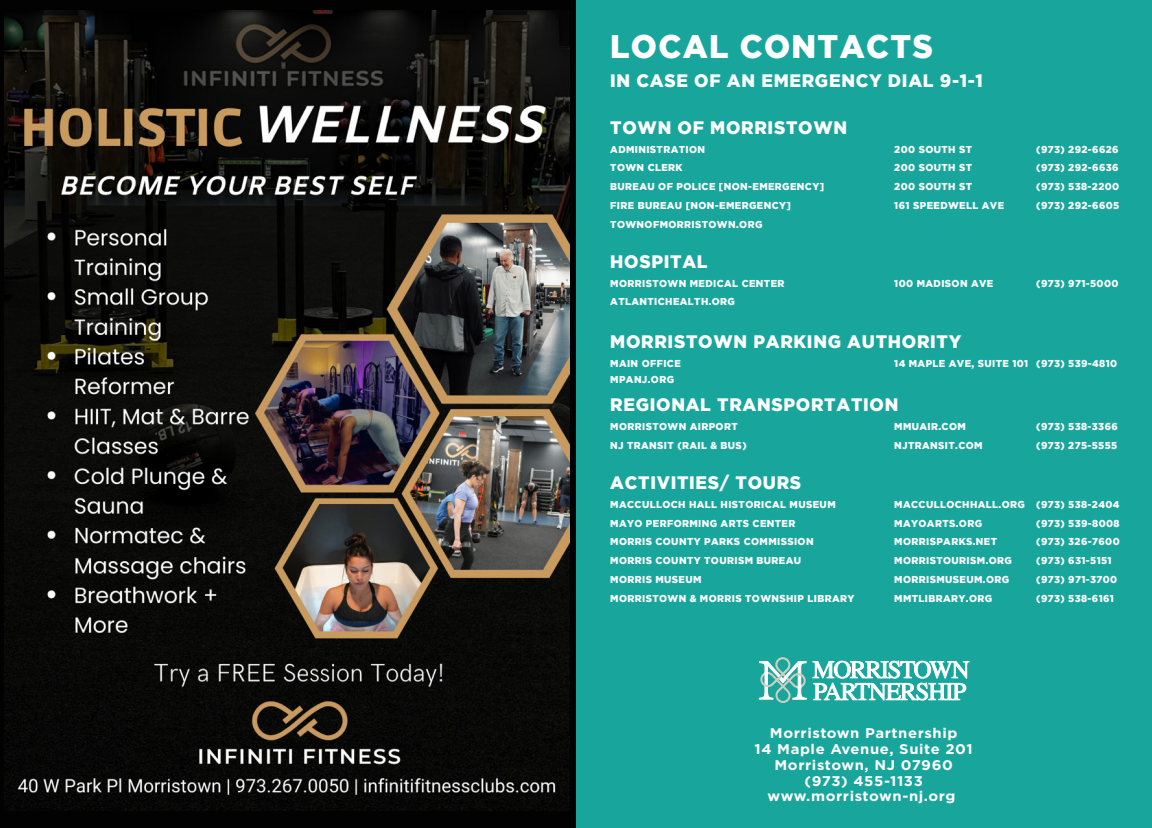
<style>
.page{position:relative;width:1152px;height:828px;background:#fff}
.page>*{position:absolute;margin:0;border:0;box-sizing:border-box;transform-origin:0 0}
.t1{font:900 32.6px "Gotham";letter-spacing:.04em;color:#fff}
.t2{font:900 18px "Gotham";letter-spacing:.04em;color:#fff}
.t3{font:700 14px/15.8px "Gotham";letter-spacing:.04em;color:#fff;text-align:center;scale:1.06 1}
.t4{font:900 10px "Gotham";letter-spacing:.04em;color:#fff}
</style>
<div class="page">
<div style="left:576px;top:0;width:576px;height:828px;background:#18a69c"></div>
<svg style="left:813px;top:661px;width:156px;height:39px"></svg>
<svg style="left:759px;top:657px;width:48px;height:46px"></svg>
<div style="left:0;top:0;width:576px;height:828px;background:#010201"></div>
<img style="left:5px;top:11px;width:564px;height:800px">
<p class="t1" style="left:610px;top:28px;width:324px">LOCAL CONTACTS</p>
<p class="t2" style="left:610px;top:70px;width:374px">IN CASE OF AN EMERGENCY DIAL 9-1-1</p>
<p class="t2" style="left:610px;top:117px;width:238px">TOWN OF MORRISTOWN</p>
<p class="t4" style="left:610px;top:143px;width:96px">ADMINISTRATION</p>
<p class="t4" style="left:894px;top:143px;width:79px">200 SOUTH ST</p>
<p class="t4" style="left:1036px;top:143px;width:84px">(973) 292-6626</p>
<p class="t4" style="left:610px;top:162px;width:74px">TOWN CLERK</p>
<p class="t4" style="left:894px;top:162px;width:79px">200 SOUTH ST</p>
<p class="t4" style="left:1036px;top:162px;width:84px">(973) 292-6636</p>
<p class="t4" style="left:610px;top:181px;width:215px">BUREAU OF POLICE [NON-EMERGENCY]</p>
<p class="t4" style="left:894px;top:181px;width:79px">200 SOUTH ST</p>
<p class="t4" style="left:1036px;top:181px;width:84px">(973) 538-2200</p>
<p class="t4" style="left:610px;top:200px;width:182px">FIRE BUREAU [NON-EMERGENCY]</p>
<p class="t4" style="left:894px;top:200px;width:111px">161 SPEEDWELL AVE</p>
<p class="t4" style="left:1036px;top:200px;width:85px">(973) 292-6605</p>
<p class="t4" style="left:610px;top:219px;width:154px">TOWNOFMORRISTOWN.ORG</p>
<p class="t2" style="left:610px;top:251px;width:99px">HOSPITAL</p>
<p class="t4" style="left:610px;top:277px;width:176px">MORRISTOWN MEDICAL CENTER</p>
<p class="t4" style="left:894px;top:277px;width:101px">100 MADISON AVE</p>
<p class="t4" style="left:1036px;top:277px;width:84px">(973) 971-5000</p>
<p class="t4" style="left:610px;top:296px;width:126px">ATLANTICHEALTH.ORG</p>
<p class="t2" style="left:610px;top:331px;width:353px">MORRISTOWN PARKING AUTHORITY</p>
<p class="t4" style="left:610px;top:357px;width:72px">MAIN OFFICE</p>
<p class="t4" style="left:894px;top:357px;width:225px">14 MAPLE AVE, SUITE 101 (973) 539-4810</p>
<p class="t4" style="left:610px;top:374px;width:65px">MPANJ.ORG</p>
<p class="t2" style="left:610px;top:395px;width:290px">REGIONAL TRANSPORTATION</p>
<p class="t4" style="left:610px;top:421px;width:129px">MORRISTOWN AIRPORT</p>
<p class="t4" style="left:894px;top:421px;width:73px">MMUAIR.COM</p>
<p class="t4" style="left:1036px;top:421px;width:83px">(973) 538-3366</p>
<p class="t4" style="left:610px;top:440px;width:138px">NJ TRANSIT (RAIL &amp; BUS)</p>
<p class="t4" style="left:894px;top:440px;width:90px">NJTRANSIT.COM</p>
<p class="t4" style="left:1036px;top:440px;width:83px">(973) 275-5555</p>
<p class="t2" style="left:610px;top:472px;width:193px">ACTIVITIES/ TOURS</p>
<p class="t4" style="left:610px;top:498px;width:227px">MACCULLOCH HALL HISTORICAL MUSEUM</p>
<p class="t4" style="left:894px;top:498px;width:227px">MACCULLOCHHALL.ORG (973) 538-2404</p>
<p class="t4" style="left:610px;top:517px;width:187px">MAYO PERFORMING ARTS CENTER</p>
<p class="t4" style="left:894px;top:517px;width:89px">MAYOARTS.ORG</p>
<p class="t4" style="left:1036px;top:517px;width:85px">(973) 539-8008</p>
<p class="t4" style="left:610px;top:536px;width:205px">MORRIS COUNTY PARKS COMMISSION</p>
<p class="t4" style="left:894px;top:536px;width:104px">MORRISPARKS.NET</p>
<p class="t4" style="left:1036px;top:536px;width:85px">(973) 326-7600</p>
<p class="t4" style="left:610px;top:555px;width:192px">MORRIS COUNTY TOURISM BUREAU</p>
<p class="t4" style="left:894px;top:555px;width:119px">MORRISTOURISM.ORG</p>
<p class="t4" style="left:1036px;top:555px;width:77px">(973) 631-5151</p>
<p class="t4" style="left:610px;top:574px;width:93px">MORRIS MUSEUM</p>
<p class="t4" style="left:894px;top:574px;width:116px">MORRISMUSEUM.ORG</p>
<p class="t4" style="left:1036px;top:574px;width:83px">(973) 971-3700</p>
<p class="t4" style="left:610px;top:592px;width:246px">MORRISTOWN &amp; MORRIS TOWNSHIP LIBRARY</p>
<p class="t4" style="left:894px;top:592px;width:99px">MMTLIBRARY.ORG</p>
<p class="t4" style="left:1036px;top:592px;width:79px">(973) 538-6161</p>
<p class="t3" style="left:755px;top:725px;width:207px">Morristown Partnership<br>14 Maple Avenue, Suite 201<br>Morristown, NJ 07960 (973) 455-1133 www.morristown-nj.org</p>
</div>
